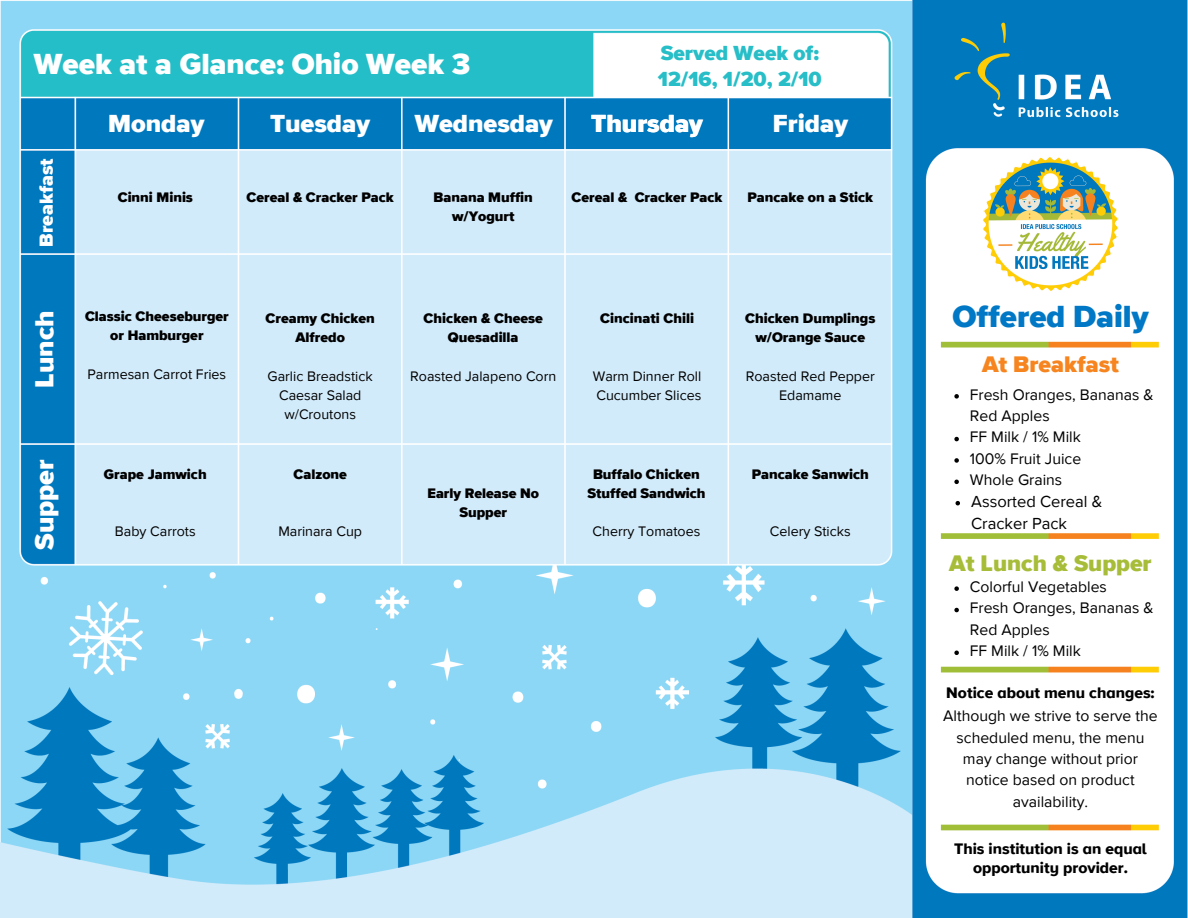
<style>
.page{position:relative;width:1188px;height:918px;background:#fff}
.page>*{position:absolute;margin:0;border:0;box-sizing:border-box;transform-origin:0 0}
.t1{font:900 31.5px "Proxima Nova";color:#0078c5}
.t2{font:900 30px "Proxima Nova";color:#fefefe}
.t3{font:900 27px "Proxima Nova";color:#fff}
.t4{font:900 25.5px "Proxima Nova";color:#fff}
.t5{font:900 23.25px "Proxima Nova";color:#a7bd39}
.t6{font:900 23.25px "Proxima Nova";color:#f6851f}
.t7{font:900 21px/25.8px "Proxima Nova";color:#27bec8}
.t8{font:900 19.5px "Proxima Nova";color:#fff}
.t9{font:16.5px/22.5px "Proxima Nova";color:#000}
.t10{font:15.75px/21.3px "Proxima Nova";color:#000}
.t11{font:15.75px/19.2px "Proxima Nova A Extrabld";color:#000;text-align:center}
.t12{font:900 14.25px/19.2px "Proxima Nova";color:#000;text-align:center}
.t13{font:14.25px/19.2px "Proxima Nova";color:#000;text-align:center}
</style>
<div class="page">
<img style="left:0;top:0;width:1188px;height:918px">
<img style="left:913px;top:0;width:275px;height:190px">
<img style="left:982px;top:156px;width:137px;height:137px">
<svg style="left:954px;top:394px;width:5px;height:5px"></svg>
<svg style="left:954px;top:437px;width:5px;height:4px"></svg>
<svg style="left:954px;top:458px;width:5px;height:5px"></svg>
<svg style="left:954px;top:480px;width:5px;height:4px"></svg>
<svg style="left:956px;top:501px;width:4px;height:4px"></svg>
<svg style="left:954px;top:586px;width:5px;height:5px"></svg>
<svg style="left:954px;top:608px;width:5px;height:4px"></svg>
<svg style="left:954px;top:651px;width:5px;height:4px"></svg>
<h3 class="t2" style="left:34px;top:51px;width:438px">Week at a Glance: Ohio Week 3</h3>
<h2 class="t7" style="left:658px;top:41px;width:165px">Served Week of:<br>12/16, 1/20, 2/10</h2>
<h2 class="t4" style="left:108px;top:112px;width:98px">Monday</h2>
<h2 class="t4" style="left:270px;top:112px;width:102px">Tuesday</h2>
<h2 class="t4" style="left:415px;top:112px;width:140px">Wednesday</h2>
<h3 class="t4" style="left:591px;top:112px;width:113px">Thursday</h3>
<h2 class="t4" style="left:773px;top:112px;width:77px">Friday</h2>
<p class="t8" style="left:37px;top:247px;width:90px;rotate:-90deg">Breakfast</p>
<h2 class="t3" style="left:32px;top:388px;width:79px;rotate:-90deg">Lunch</h2>
<h2 class="t3" style="left:32px;top:550px;width:92px;rotate:-90deg">Supper</h2>
<p class="t12" style="left:118px;top:188px;width:77px">Cinni Minis</p>
<p class="t12" style="left:247px;top:188px;width:149px">Cereal &amp; Cracker Pack</p>
<p class="t12" style="left:434px;top:188px;width:101px">Banana Muffin w/Yogurt</p>
<h1 class="t12" style="left:572px;top:188px;width:152px">Cereal &amp; Cracker Pack</h1>
<p class="t12" style="left:747px;top:188px;width:127px">Pancake on a Stick</p>
<p class="t12" style="left:85px;top:308px;width:145px">Classic Cheeseburger or Hamburger</p>
<p class="t13" style="left:88px;top:365px;width:140px">Parmesan Carrot Fries</p>
<p class="t12" style="left:266px;top:310px;width:111px">Creamy Chicken<br>Alfredo</p>
<p class="t13" style="left:268px;top:367px;width:107px">Garlic Breadstick</p>
<p class="t13" style="left:279px;top:386px;width:84px">Caesar Salad w/Croutons</p>
<p class="t12" style="left:424px;top:310px;width:121px">Chicken &amp; Cheese<br>Quesadilla</p>
<p class="t13" style="left:410px;top:367px;width:148px">Roasted Jalapeno Corn</p>
<h3 class="t12" style="left:600px;top:310px;width:95px">Cincinati Chili</h3>
<p class="t13" style="left:593px;top:367px;width:110px">Warm Dinner Roll</p>
<p class="t13" style="left:596px;top:386px;width:106px">Cucumber Slices</p>
<h3 class="t12" style="left:745px;top:310px;width:132px">Chicken Dumplings w/Orange Sauce</h3>
<p class="t13" style="left:746px;top:367px;width:130px">Roasted Red Pepper<br>Edamame</p>
<p class="t12" style="left:104px;top:465px;width:104px">Grape Jamwich</p>
<p class="t13" style="left:115px;top:522px;width:82px">Baby Carrots</p>
<p class="t12" style="left:294px;top:465px;width:55px">Calzone</p>
<p class="t13" style="left:278px;top:522px;width:85px">Marinara Cup</p>
<p class="t12" style="left:428px;top:484px;width:113px">Early Release No<br>Supper</p>
<p class="t12" style="left:587px;top:465px;width:120px">Buffalo Chicken<br>Stuffed Sandwich</p>
<p class="t13" style="left:593px;top:522px;width:109px">Cherry Tomatoes</p>
<p class="t12" style="left:752px;top:465px;width:119px">Pancake Sanwich</p>
<p class="t13" style="left:770px;top:522px;width:82px">Celery Sticks</p>
<p class="t1" style="left:952px;top:302px;width:198px">Offered Daily</p>
<p class="t6" style="left:982px;top:354px;width:138px">At Breakfast</p>
<p class="t10" style="left:970px;top:384px;width:185px">Fresh Oranges, Bananas &amp;<br>Red Apples</p>
<p class="t10" style="left:970px;top:427px;width:112px">FF Milk / 1% Milk</p>
<p class="t10" style="left:970px;top:449px;width:113px">100% Fruit Juice</p>
<p class="t10" style="left:970px;top:470px;width:94px">Whole Grains</p>
<p class="t9" style="left:971px;top:491px;width:133px">Assorted Cereal &amp;<br>Cracker Pack</p>
<h1 class="t5" style="left:949px;top:553px;width:204px">At Lunch &amp; Supper</h1>
<p class="t10" style="left:970px;top:577px;width:139px">Colorful Vegetables</p>
<p class="t10" style="left:970px;top:598px;width:185px">Fresh Oranges, Bananas &amp;<br>Red Apples</p>
<p class="t10" style="left:970px;top:641px;width:112px">FF Milk / 1% Milk</p>
<p class="t11" style="left:946px;top:683px;width:210px">Notice about menu changes:</p>
<p class="t10" style="left:943px;top:706px;width:216px;text-align:center">Although we strive to serve the scheduled menu, the menu may change without prior notice based on product availability.</p>
<p class="t11" style="left:954px;top:840px;width:194px">This institution is an equal opportunity provider.</p>
</div>
